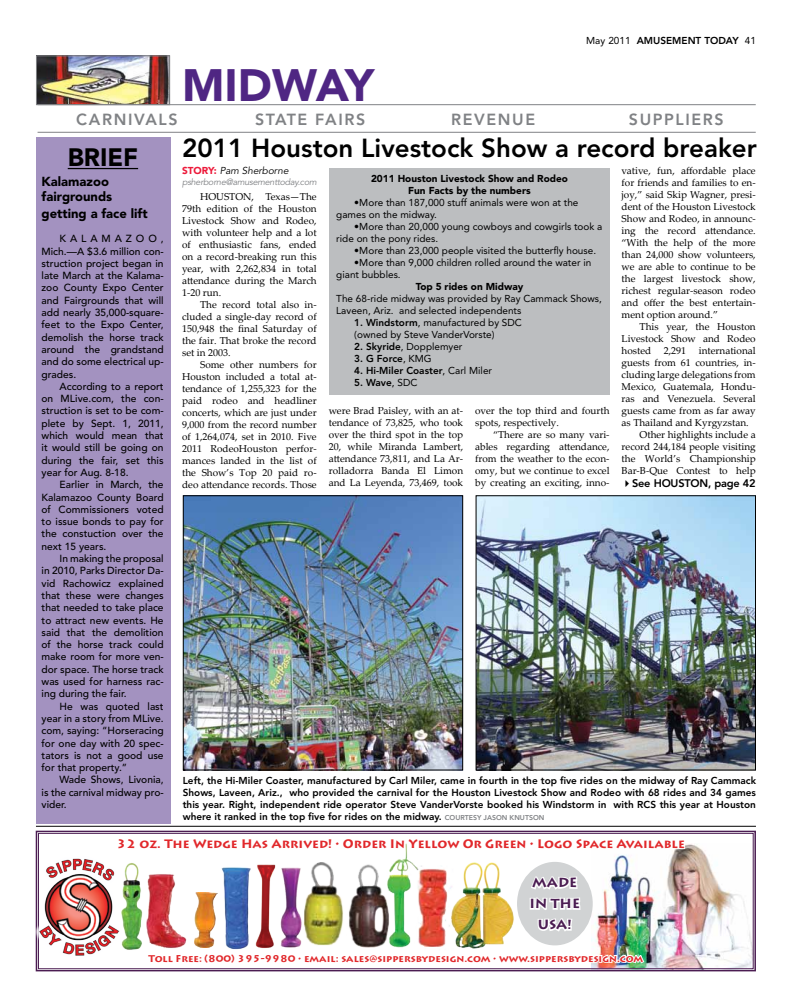
<style>
.page{position:relative;width:792px;height:1008px;background:#fff}
.page>*{position:absolute;margin:0;border:0;box-sizing:border-box;transform-origin:0 0}
.t1{font:45px "Avenir LT SLI Std Black";color:#4f2683}
.t2{font:25.9px "Avenir LT SLI Std Heavy";color:#000}
.t3{font:25px "Avenir LT SLI Std Black";color:#000}
.t4{font:16px "Avenir LT SLI Std Heavy";letter-spacing:.1em;color:#808285}
.t5{font:700 13.1px/21px "Lithos Pro";color:#4b1d52;text-align:center}
.t6{font:13px/15.6px "Avenir LT SLI Std Black";color:#000}
.t7{font:700 12.2px "Lithos Pro";color:#e1282b}
.t8{font:11px "Avenir LT SLI Std Heavy";letter-spacing:-.02em;color:#000}
.t9{font:10.2px/12.3px "Avenir LT SLI Std Medium";color:#000;text-align:justify}
.t10{font:10px/12px "Palatino Linotype";color:#000;text-align:justify}
.t11{font:10px/12px "Avenir LT SLI Std Heavy";color:#000;text-align:justify}
.t12{font:10px/12px "Avenir LT SLI Std Roman";color:#000}
.t13{font:10px/12px "Avenir LT SLI Std Black";color:#000;text-align:center}
.t14{font:italic 10px "Avenir LT SLI Std Book";color:#000}
.t15{font:700 9.8px "Lithos Pro";color:#e1282b}
.t16{font:italic 9px "Avenir LT SLI Std Book";letter-spacing:-.03em;color:#808285}
.s1{font-family:"Avenir LT SLI Std Roman"}
.s2{font-family:"Avenir LT SLI Std Black";font-style:normal;color:#ed1a3b}
.s3{font-family:"Avenir LT SLI Std Heavy"}
.s4{font-size:7px;color:#808285}
</style>
<div class="page">
<img style="left:38px;top:57px;width:130px;height:46px">
<div style="left:36px;top:55px;width:134px;height:50px;border:1px solid #808285"></div>
<hr style="left:38px;top:104px;width:718px;height:1px;background:#808285">
<div style="left:36px;top:138px;width:134px;height:686px;background:#a392c0"></div>
<hr style="left:68px;top:168px;width:70px;height:1px;background:#000">
<hr style="left:36px;top:826px;width:720px;height:1px;background:#000">
<img style="left:36px;top:831px;width:720px;height:140px">
<div style="left:38px;top:833px;width:715px;height:136px;border:1px solid #4b1d52"></div>
<div style="left:517px;top:862px;width:76px;height:83px;background:#d1d3d4;border-radius:50%"></div>
<svg style="left:528px;top:866px;width:54px;height:66px"></svg>
<img style="left:36px;top:853px;width:88px;height:107px">
<img style="left:36px;top:856px;width:87px;height:103px">
<img style="left:38px;top:857px;width:82px;height:99px">
<div style="left:329px;top:169px;width:281px;height:226px;background:#bcbec0"></div>
<hr style="left:38px;top:132px;width:718px;height:1px;background:#808285">
<img style="left:185px;top:497px;width:276px;height:272px">
<div style="left:183px;top:495px;width:280px;height:276px;border:1px solid #000"></div>
<img style="left:478px;top:497px;width:276px;height:272px">
<div style="left:476px;top:495px;width:280px;height:276px;border:1px solid #000"></div>
<h1 class="t1" style="left:182px;top:59px;width:194px">MIDWAY</h1>
<p class="t11" style="left:586px;top:34px;width:171px"><span class="s1">May 2011</span> AMUSEMENT TODAY <span class="s1">41</span></p>
<h3 class="t4" style="left:76px;top:110px;width:103px">CARNIVALS</h3>
<h3 class="t4" style="left:255px;top:110px;width:112px">STATE FAIRS</h3>
<h3 class="t4" style="left:451px;top:110px;width:85px">REVENUE</h3>
<h3 class="t4" style="left:629px;top:110px;width:96px">SUPPLIERS</h3>
<h3 class="t3" style="left:68px;top:142px;width:72px">BRIEF</h3>
<h3 class="t6" style="left:42px;top:173px;width:72px">Kalamazoo fairgrounds</h3>
<h3 class="t6" style="left:42px;top:206px;width:108px">getting a face lift</h3>
<p class="t9" style="left:42px;top:233px;width:124px;text-indent:18px">KALAMAZOO, Mich.—A $3.6 million con&shy;struction project began in late March at the Kalama&shy;zoo County Expo Center and Fairgrounds that will add nearly 35,000-square&shy;feet to the Expo Center, demolish the horse track around the grandstand and do some electrical up&shy;grades.</p>
<p class="t9" style="left:42px;top:380px;width:124px;text-indent:18px">According to a report on MLive.com, the con&shy;struction is set to be com&shy;plete by Sept. 1, 2011, which would mean that it would still be going on during the fair, set this year for Aug. 8-18.</p>
<p class="t9" style="left:42px;top:479px;width:124px;text-indent:18px">Earlier in March, the Kalamazoo County Board of Commissioners voted to issue bonds to pay for the constuction over the next 15 years.</p>
<p class="t9" style="left:42px;top:553px;width:124px;text-indent:18px">In making the proposal in 2010, Parks Director Da&shy;vid Rachowicz explained that these were changes that needed to take place to attract new events. He said that the demolition of the horse track could make room for more ven&shy;dor space. The horse track was used for harness rac&shy;ing during the fair.</p>
<p class="t9" style="left:42px;top:700px;width:124px;text-indent:18px">He was quoted last year in a story from MLive. com, saying: “Horseracing for one day with 20 spec&shy;tators is not a good use for that property.”</p>
<p class="t9" style="left:42px;top:774px;width:124px;text-indent:18px">Wade Shows, Livonia, is the carnival midway pro&shy;vider.</p>
<h2 class="t2" style="left:182px;top:133px;width:576px">2011 Houston Livestock Show a record breaker</h2>
<p class="t14" style="left:182px;top:165px;width:108px"><span class="s2">STORY:</span> Pam Sherborne</p>
<p class="t16" style="left:182px;top:177px;width:136px">psherborne@amusementtoday.com</p>
<p class="t10" style="left:182px;top:190px;width:136px;text-indent:18px">HOUSTON, Texas—The 79th edition of the Houston Livestock Show and Rodeo, with volunteer help and a lot of enthusiastic fans, ended on a record-breaking run this year, with 2,262,834 in total attendance during the March 1-20 run.</p>
<p class="t10" style="left:182px;top:298px;width:136px;text-indent:18px">The record total also in&shy;cluded a single-day record of 150,948 the final Saturday of the fair. That broke the record set in 2003.</p>
<p class="t10" style="left:182px;top:358px;width:136px;text-indent:18px">Some other numbers for Houston included a total at&shy;tendance of 1,255,323 for the paid rodeo and headliner concerts, which are just under 9,000 from the record number of 1,264,074, set in 2010. Five 2011 RodeoHouston perfor&shy;mances landed in the list of the Show’s Top 20 paid ro&shy;deo attendance records. Those</p>
<p class="t13" style="left:371px;top:173px;width:198px">2011 Houston Livestock Show and Rodeo<br>Fun Facts by the numbers</p>
<p class="t12" style="left:336px;top:197px;width:244px;text-indent:18px">•More than 187,000 stuff animals were won at the games on the midway.</p>
<p class="t12" style="left:336px;top:221px;width:268px;text-indent:18px">•More than 20,000 young cowboys and cowgirls took a ride on the pony rides.</p>
<p class="t12" style="left:354px;top:245px;width:243px">•More than 23,000 people visited the butterfly house.</p>
<p class="t12" style="left:336px;top:257px;width:256px;text-indent:18px">•More than 9,000 children rolled around the water in giant bubbles.</p>
<p class="t13" style="left:416px;top:281px;width:109px">Top 5 rides on Midway</p>
<p class="t12" style="left:336px;top:293px;width:267px">The 68-ride midway was provided by Ray Cammack Shows,<br>Laveen, Ariz. and selected independents</p>
<p class="t12" style="left:354px;top:317px;width:169px"><span class="s3">1. Windstorm</span>, manufactured by SDC (owned by Steve VanderVorste)</p>
<p class="t12" style="left:354px;top:341px;width:110px"><span class="s3">2. Skyride</span>, Dopplemyer</p>
<p class="t11" style="left:354px;top:353px;width:79px">3. G Force<span class="s1">, KMG</span></p>
<p class="t11" style="left:354px;top:365px;width:139px">4. Hi-Miler Coaster<span class="s1">, Carl Miler</span></p>
<p class="t11" style="left:354px;top:377px;width:65px">5. Wave<span class="s1">, SDC</span></p>
<p class="t10" style="left:329px;top:404px;width:136px">were Brad Paisley, with an at&shy;tendance of 73,825, who took over the third spot in the top 20, while Miranda Lambert, attendance 73,811, and La Ar&shy;rolladorra Banda El Limon and La Leyenda, 73,469, took</p>
<p class="t10" style="left:475px;top:404px;width:136px">over the top third and fourth spots, respectively.</p>
<p class="t10" style="left:475px;top:428px;width:136px;text-indent:18px">“There are so many vari&shy;ables regarding attendance, from the weather to the econ&shy;omy, but we continue to excel by creating an exciting, inno-</p>
<p class="t10" style="left:622px;top:164px;width:136px">vative, fun, affordable place for friends and families to en&shy;joy,” said Skip Wagner, presi&shy;dent of the Houston Livestock Show and Rodeo, in announc&shy;ing the record attendance. “With the help of the more than 24,000 show volunteers, we are able to continue to be the largest livestock show, richest regular-season rodeo and offer the best entertain&shy;ment option around.”</p>
<p class="t10" style="left:622px;top:320px;width:136px;text-indent:18px">This year, the Houston Livestock Show and Rodeo hosted</p>
<p class="t10" style="left:664px;top:344px;width:24px">2,291</p>
<p class="t10" style="left:699px;top:344px;width:58px">international</p>
<p class="t10" style="left:622px;top:356px;width:136px">guests from 61 countries, in-</p>
<p class="t10" style="left:622px;top:368px;width:136px">cluding large delegations from</p>
<p class="t10" style="left:622px;top:380px;width:136px">Mexico, Guatemala, Hondu-</p>
<p class="t10" style="left:622px;top:392px;width:136px">ras and Venezuela. Several</p>
<p class="t10" style="left:622px;top:404px;width:136px">guests came from as far away</p>
<p class="t10" style="left:622px;top:416px;width:129px">as Thailand and Kyrgyzstan.</p>
<p class="t10" style="left:640px;top:428px;width:118px">Other highlights include a</p>
<p class="t10" style="left:622px;top:440px;width:136px">record 244,184 people visiting</p>
<p class="t10" style="left:622px;top:452px;width:136px">the World’s Championship</p>
<p class="t10" style="left:622px;top:464px;width:136px">Bar-B-Que Contest to help</p>
<p class="t8" style="left:621px;top:477px;width:136px">✔See HOUSTON, page 42</p>
<p class="t11" style="left:183px;top:774px;width:575px">Left, the Hi-Miler Coaster, manufactured by Carl Miler, came in fourth in the top five rides on the midway of Ray Cammack Shows, Laveen, Ariz., who provided the carnival for the Houston Livestock Show and Rodeo with 68 rides and 34 games this year. Right, independent ride operator Steve VanderVorste booked his Windstorm in with RCS this year at Houston where it ranked in the top five for rides on the midway. <span class="s4">COURTESY JASON KNUTSON</span></p>
<p class="t7" style="left:117px;top:836px;width:570px">32 oz. The Wedge Has Arrived! • Order In Yellow Or Green • Logo Space Available</p>
<h3 class="t5" style="left:529px;top:873px;width:52px">MADE<br>IN THE<br>USA!</h3>
<p class="t15" style="left:148px;top:953px;width:496px">Toll Free: (800) 395-9980 • email: sales@sippersbydesign.com • www.sippersbydesign.com</p>
</div>
